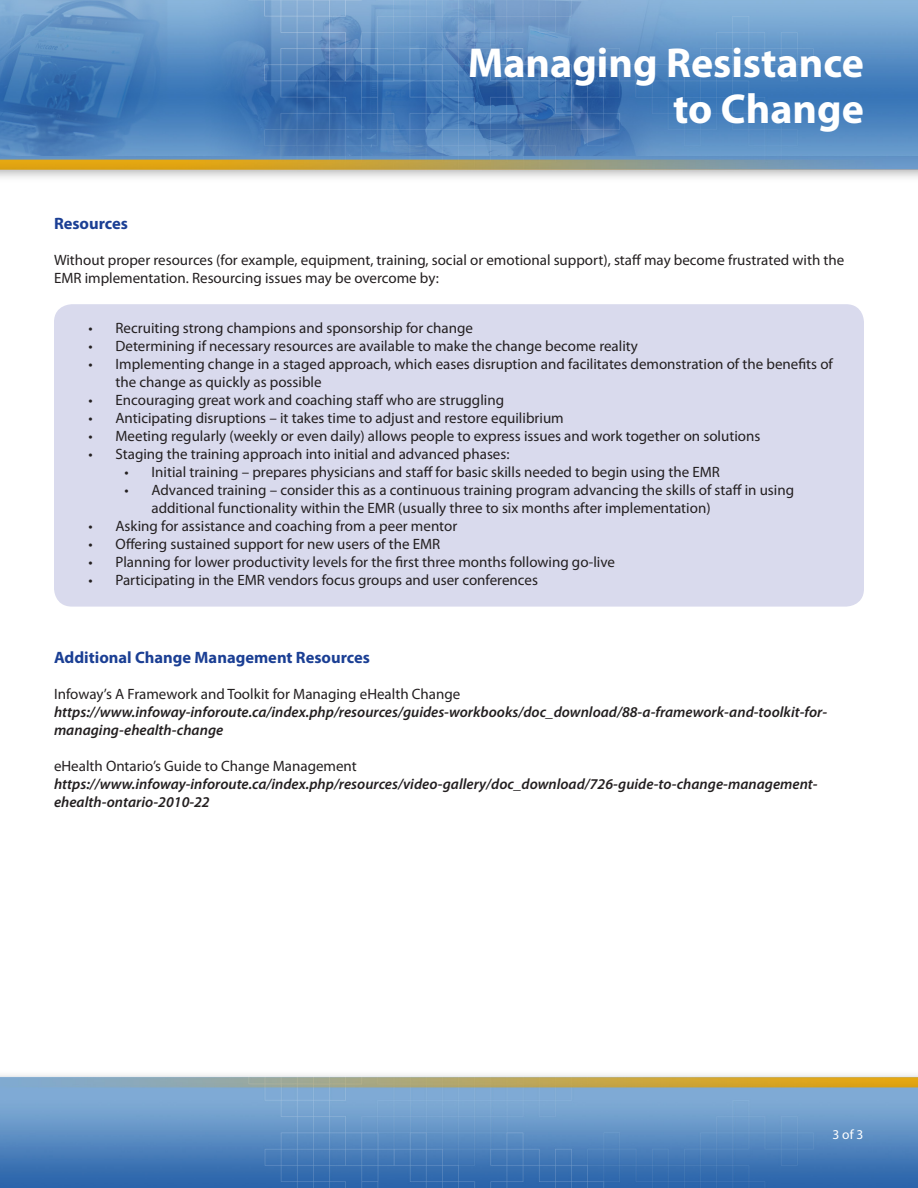
<style>
.page{position:relative;width:918px;height:1188px;background:#fff}
.page>*{position:absolute;margin:0;border:0;box-sizing:border-box;transform-origin:0 0}
.t1{font:700 42px "Myriad Pro";color:#fff}
.t2{font:700 16.5px "Myriad Pro";color:#1b3f94}
.t3{font:15px/18px "Myriad Pro";color:#231f20}
.t4{font:italic 600 15px/18px "Myriad Pro";color:#231f20}
.t5{font:13.5px "Myriad Pro";color:#fff}
</style>
<div class="page">
<img style="left:0;top:0;width:918px;height:178px">
<img style="left:0;top:1075px;width:918px;height:113px">
<div style="left:54px;top:304px;width:810px;height:303px;background:#d9daed;border-radius:18px"></div>
<p class="t1" style="left:468px;top:35px;width:398px">Managing Resistance</p>
<p class="t1" style="left:673px;top:82px;width:192px">to Change</p>
<p class="t2" style="left:54px;top:213px;width:76px">Resources</p>
<p class="t3" style="left:54px;top:251px;width:792px">Without proper resources (for example, equipment, training, social or emotional support), staff may become frustrated with the<br>EMR implementation. Resourcing issues may be overcome by:</p>
<p class="t3" style="left:88px;top:319px;width:386px">• Recruiting strong champions and sponsorship for change</p>
<p class="t3" style="left:88px;top:337px;width:551px">• Determining if necessary resources are available to make the change become reality</p>
<p class="t3" style="left:116px;top:355px;width:719px;text-indent:-27px">• Implementing change in a staged approach, which eases disruption and facilitates demonstration of the benefits of the change as quickly as possible</p>
<p class="t3" style="left:88px;top:391px;width:417px">• Encouraging great work and coaching staff who are struggling</p>
<p class="t3" style="left:88px;top:409px;width:477px">• Anticipating disruptions – it takes time to adjust and restore equilibrium</p>
<p class="t3" style="left:88px;top:427px;width:673px">• Meeting regularly (weekly or even daily) allows people to express issues and work together on solutions</p>
<p class="t3" style="left:88px;top:445px;width:423px">• Staging the training approach into initial and advanced phases:</p>
<p class="t3" style="left:124px;top:463px;width:597px">• Initial training – prepares physicians and staff for basic skills needed to begin using the EMR</p>
<p class="t3" style="left:152px;top:481px;width:644px;text-indent:-27px">• Advanced training – consider this as a continuous training program advancing the skills of staff in using additional functionality within the EMR (usually three to six months after implementation)</p>
<p class="t3" style="left:88px;top:517px;width:370px">• Asking for assistance and coaching from a peer mentor</p>
<p class="t3" style="left:88px;top:535px;width:353px">• Offering sustained support for new users of the EMR</p>
<p class="t3" style="left:88px;top:553px;width:528px">• Planning for lower productivity levels for the first three months following go-live</p>
<p class="t3" style="left:88px;top:571px;width:451px">• Participating in the EMR vendors focus groups and user conferences</p>
<p class="t2" style="left:54px;top:647px;width:318px">Additional Change Management Resources</p>
<p class="t3" style="left:54px;top:685px;width:408px">Infoway’s A Framework and Toolkit for Managing eHealth Change</p>
<p class="t4" style="left:54px;top:703px;width:775px">https://www.infoway-inforoute.ca/index.php/resources/guides-workbooks/doc_download/88-a-framework-and-toolkit-for&shy;managing-ehealth-change</p>
<p class="t3" style="left:54px;top:757px;width:304px">eHealth Ontario’s Guide to Change Management</p>
<p class="t4" style="left:54px;top:775px;width:765px">https://www.infoway-inforoute.ca/index.php/resources/video-gallery/doc_download/726-guide-to-change-management&shy;ehealth-ontario-2010-22</p>
<p class="t5" style="left:832px;top:1126px;width:32px">3 of 3</p>
</div>
